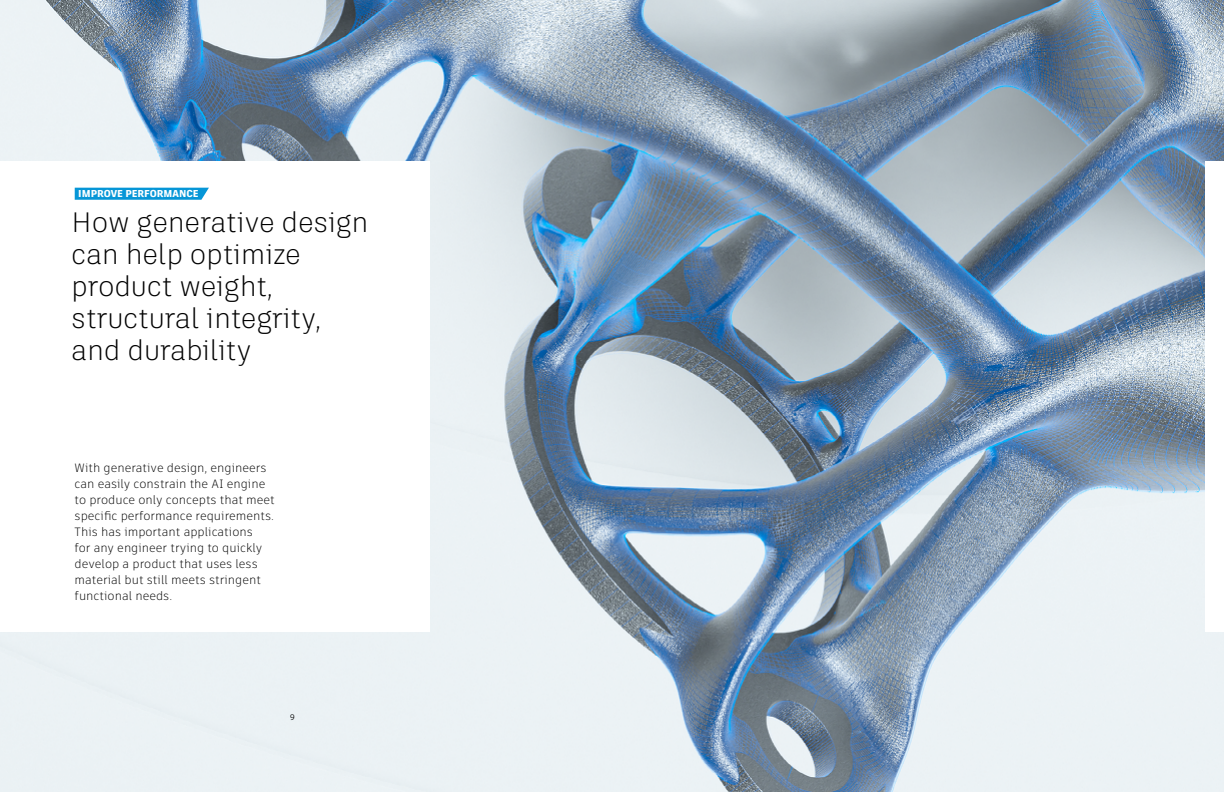
<style>
.page{position:relative;width:1224px;height:792px;background:#fff}
.page>*{position:absolute;margin:0;border:0;box-sizing:border-box;transform-origin:0 0}
.t1{font:300 28px/32px "Artifakt Legend";letter-spacing:-.01em;color:#000}
.t2{font:300 12px/16px "Artifakt Element";color:#000}
.t3{font:900 10px "Artifakt Legend";color:#fff}
.t4{font:8px "Artifakt Element";color:#000}
</style>
<div class="page">
<img style="left:0;top:0;width:1224px;height:792px">
<div style="left:0;top:161px;width:429px;height:471px;background:#fff"></div>
<div style="left:1205px;top:161px;width:19px;height:471px;background:#fff"></div>
<svg style="left:74px;top:188px;width:135px;height:12px;background:#139bd9"></svg>
<p class="t3" style="left:78px;top:187px;width:122px">IMPROVE PERFORMANCE</p>
<h1 class="t1" style="left:71px;top:206px;width:299px">How generative design can help optimize product weight, structural integrity, and durability</h1>
<p class="t2" style="left:75px;top:459px;width:202px">With generative design, engineers can easily constrain the AI engine to produce only concepts that meet specific performance requirements.<br>This has important applications<br>for any engineer trying to quickly develop a product that uses less material but still meets stringent functional needs.</p>
<p class="t4" style="left:290px;top:712px;width:6px">9</p>
</div>
